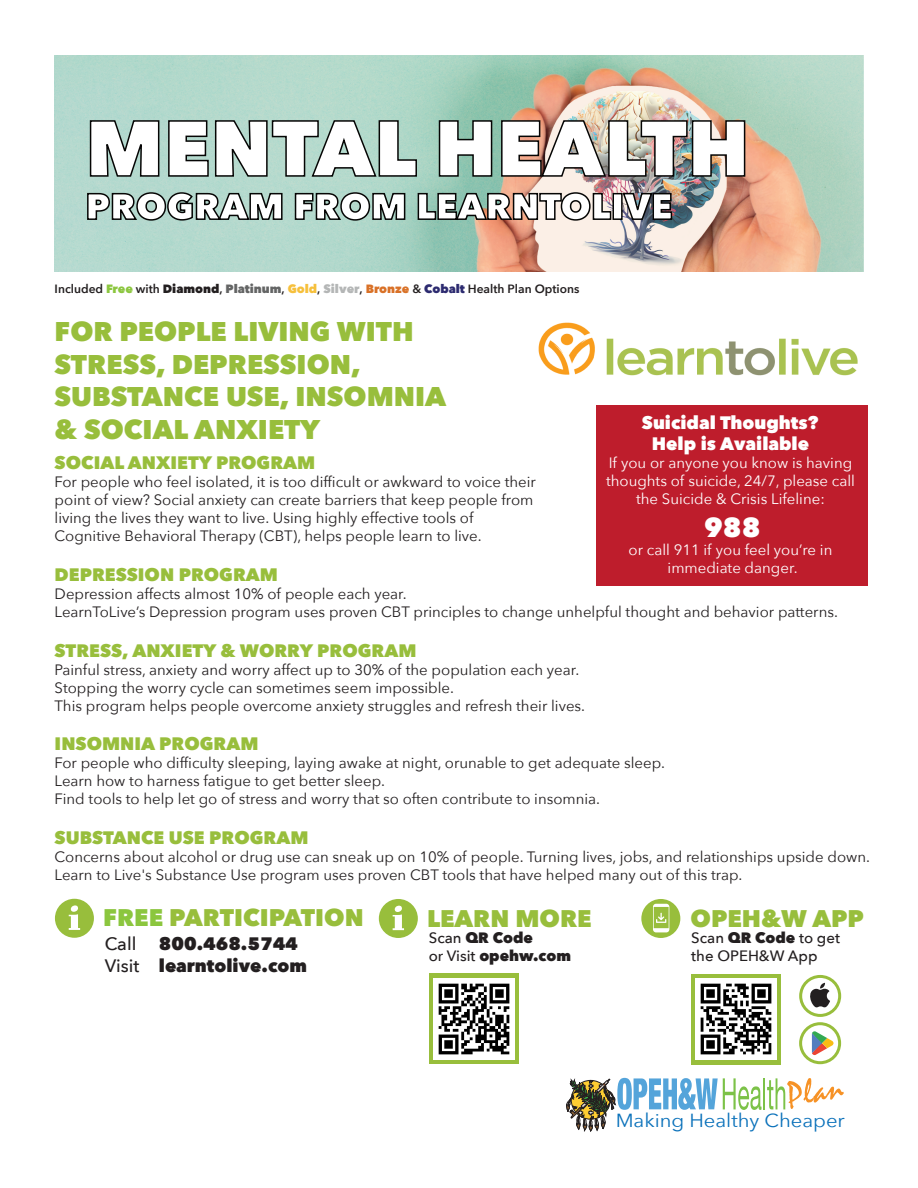
<style>
.page{position:relative;width:918px;height:1188px;background:#fff}
.page>*{position:absolute;margin:0;border:0;box-sizing:border-box;transform-origin:0 0}
.t1{font:800 77.7px "Avenir Next";color:#fff}
.t2{font:800 36px "Avenir Next";color:#fff}
.t3{font:800 27px/32.4px "Avenir Next";color:#98be3c}
.t4{font:800 27px "Avenir Next";color:#fff}
.t5{font:800 24px "Avenir Next";color:#98be3c}
.t6{font:18.9px "Avenir Next";color:#0a71ba;scale:1.07 1}
.t7{font:800 18px "Avenir Next";color:#98be3c}
.t8{font:800 18px/21.6px "Avenir Next";color:#231f20}
.t9{font:800 18px/21.6px "Avenir Next";color:#fff;text-align:center}
.t10{font:15px/18px "Avenir Next";color:#231f20}
.t11{font:15px/18px "Avenir Next";color:#fff;text-align:center}
.t12{font:500 15px/18px "Avenir Next";color:#231f20}
.t13{font:800 15px/18px "Avenir Next";color:#231f20}
.t14{font:600 12px "Avenir Next";color:#231f20}
.s1{font-weight:800;color:#8bc63e}
.s2{font-weight:800}
.s3{font-weight:800;color:#646565}
.s4{font-weight:800;color:#f6c03c}
.s5{font-weight:800;color:#b4b6b6}
.s6{font-weight:800;color:#d97127}
.s7{font-weight:800;color:#2d2b70}
.s8{color:#8bc63e}
.s9{font-weight:500}
</style>
<div class="page">
<svg style="left:566px;top:1077px;width:278px;height:55px"></svg>
<svg style="left:801px;top:1024px;width:39px;height:39px"></svg>
<div style="left:799px;top:1022px;width:42px;height:42px;border:3px solid #98be3c;border-radius:50%"></div>
<div style="left:641px;top:899px;width:39px;height:39px;background:#98be3c;border-radius:50%"></div>
<svg style="left:653px;top:904px;width:16px;height:28px"></svg>
<div style="left:691px;top:974px;width:90px;height:90px;background:#98be3c"></div>
<img style="left:696px;top:978px;width:81px;height:82px">
<svg style="left:812px;top:1031px;width:22px;height:24px"></svg>
<svg style="left:801px;top:976px;width:39px;height:39px"></svg>
<div style="left:799px;top:975px;width:42px;height:42px;border:3px solid #98be3c;border-radius:50%"></div>
<svg style="left:809px;top:983px;width:21px;height:24px"></svg>
<svg style="left:379px;top:899px;width:39px;height:39px"></svg>
<div style="left:429px;top:974px;width:90px;height:90px;background:#98be3c"></div>
<svg style="left:55px;top:899px;width:39px;height:39px"></svg>
<img style="left:55px;top:55px;width:808px;height:217px">
<svg style="left:89px;top:119px;width:71px;height:58px"></svg>
<svg style="left:167px;top:119px;width:251px;height:59px"></svg>
<svg style="left:438px;top:119px;width:55px;height:58px"></svg>
<img style="left:500px;top:119px;width:246px;height:59px">
<svg style="left:86px;top:191px;width:197px;height:31px"></svg>
<svg style="left:294px;top:191px;width:112px;height:31px"></svg>
<img style="left:417px;top:191px;width:195px;height:31px">
<div style="left:612px;top:193px;width:11px;height:27px;border:2px solid #050504"></div>
<svg style="left:622px;top:192px;width:51px;height:29px"></svg>
<div style="left:597px;top:405px;width:271px;height:180px;background:#be1d2c"></div>
<img style="left:538px;top:322px;width:320px;height:54px">
<img style="left:433px;top:979px;width:81px;height:81px">
<h1 class="t1" style="left:85px;top:100px;width:666px">MENTAL HEALTH</h1>
<h2 class="t2" style="left:85px;top:184px;width:589px">PROGRAM FROM LEARNTOLIVE</h2>
<p class="t14" style="left:55px;top:278px;width:526px">Included <span class="s1">Free</span> with <span class="s2">Diamond</span>, <span class="s3">Platinum</span>, <span class="s4">Gold</span>, <span class="s5">Silver</span>, <span class="s6">Bronze</span> &amp; <span class="s7">Cobalt</span> Health Plan Options</p>
<h3 class="t3" style="left:55px;top:316px;width:393px">FOR PEOPLE LIVING WITH<br>STRESS, DEPRESSION,<br>SUBSTANCE USE, INSOMNIA &amp; SOCIAL ANXIETY</h3>
<p class="t9" style="left:642px;top:411px;width:178px">Suicidal Thoughts?<br>Help is Available</p>
<p class="t11" style="left:606px;top:453px;width:250px">If you or anyone you know is having thoughts of suicide, 24/7, please call the Suicide &amp; Crisis Lifeline:</p>
<h3 class="t4" style="left:704px;top:510px;width:58px">988</h3>
<p class="t11" style="left:629px;top:540px;width:205px">or call 911 if you feel you’re in immediate danger.</p>
<p class="t7" style="left:55px;top:452px;width:262px">SOCIAL ANXIETY PROGRAM</p>
<p class="t10" style="left:55px;top:472px;width:483px">For people who feel isolated, it is too difficult or awkward to voice their point of view? Social anxiety can create barriers that keep people from living the lives they want to live. Using highly effective tools of Cognitive Behavioral Therapy (CBT), helps people learn to live.</p>
<p class="t7" style="left:55px;top:563px;width:225px">DEPRESSION PROGRAM</p>
<p class="t10" style="left:55px;top:584px;width:785px">Depression affects almost 10% of people each year.<br>LearnToLive’s Depression program uses proven CBT principles to change unhelpful thought and behavior patterns.</p>
<p class="t7" style="left:55px;top:639px;width:363px">STRESS, ANXIETY &amp; WORRY PROGRAM</p>
<p class="t10" style="left:55px;top:660px;width:532px">Painful stress, anxiety and worry affect up to 30% of the population each year.<br>Stopping the worry cycle can sometimes seem impossible.<br>This program helps people overcome anxiety struggles and refresh their lives.</p>
<p class="t7" style="left:55px;top:733px;width:205px">INSOMNIA PROGRAM</p>
<p class="t10" style="left:55px;top:753px;width:612px">For people who difficulty sleeping, laying awake at night, orunable to get adequate sleep.<br>Learn how to harness fatigue to get better sleep.<br>Find tools to help let go of stress and worry that so often contribute to insomnia.</p>
<p class="t7" style="left:55px;top:826px;width:255px">SUBSTANCE USE PROGRAM</p>
<p class="t10" style="left:55px;top:847px;width:817px">Concerns about alcohol or drug use can sneak up on 10% of people. Turning lives, jobs, and relationships upside down.<br>Learn to Live's Substance Use program uses proven CBT tools that have helped many out of this trap.</p>
<h3 class="t5" style="left:103px;top:903px;width:262px"><span class="s8">FREE</span> PARTICIPATION</h3>
<p class="t8" style="left:105px;top:933px;width:204px"><span class="s9">Call</span> 800.468.5744<br><span class="s9">Visit</span> learntolive.com</p>
<h3 class="t5" style="left:427px;top:903px;width:166px">LEARN MORE</h3>
<p class="t13" style="left:429px;top:928px;width:144px"><span class="s9">Scan</span> QR Code<br><span class="s9">or Visit</span> opehw.com</p>
<h3 class="t5" style="left:691px;top:904px;width:175px">OPEH&amp;W APP</h3>
<p class="t12" style="left:691px;top:928px;width:150px">Scan <span class="s2">QR Code</span> to get the OPEH&amp;W App</p>
<p class="t6" style="left:616px;top:1104px;width:216px">Making Healthy Cheaper</p>
</div>
